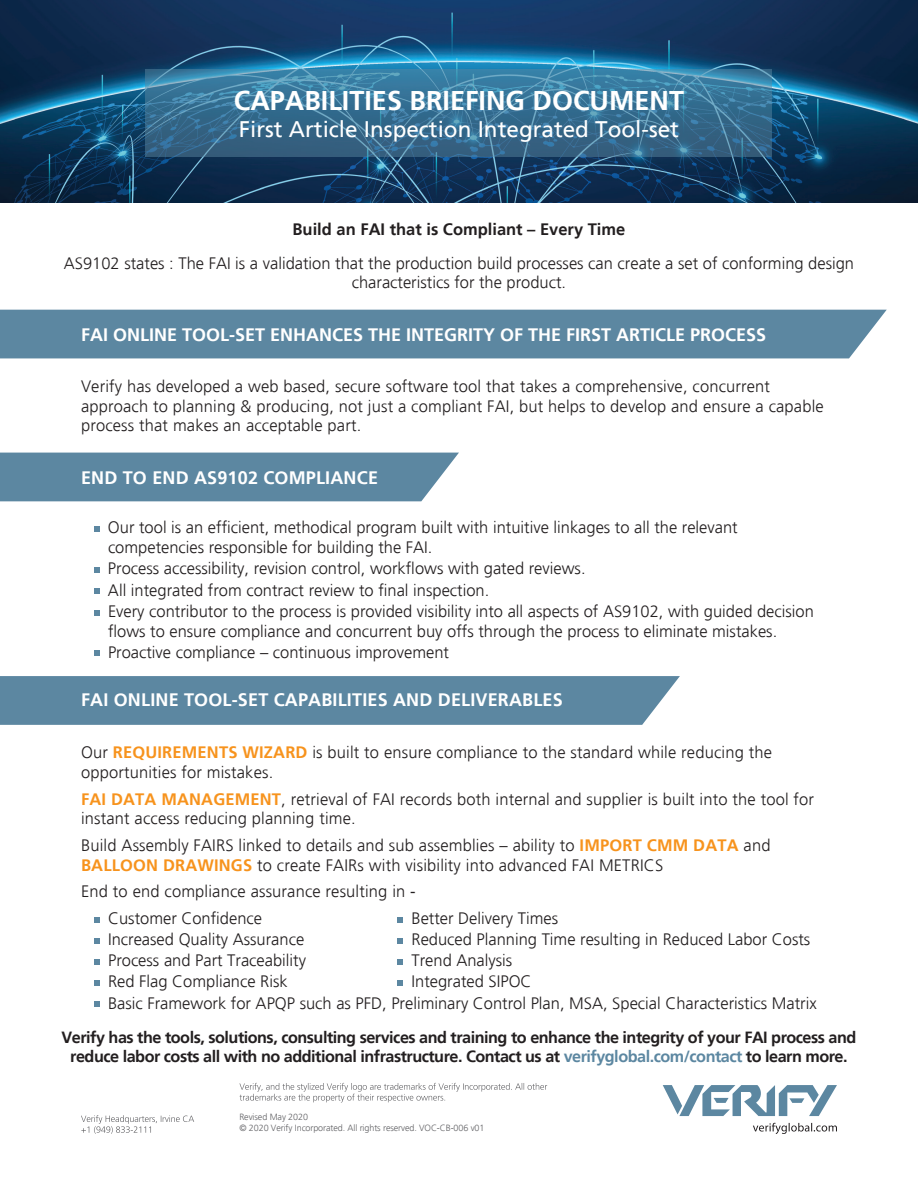
<style>
.page{position:relative;width:918px;height:1188px;background:#fff}
.page>*{position:absolute;margin:0;border:0;box-sizing:border-box;transform-origin:0 0}
.t1{font:700 27px "Frutiger";color:#fff}
.t2{font:22.5px "Frutiger Regular 2";color:#fff}
.Subheads{font:700 18px "Frutiger";letter-spacing:.01em;color:#fff}
.bullets{font:16.5px/19.8px "Frutiger Light 2";color:#231f20}
.t3{font:700 16.5px "Frutiger";color:#231f20}
.legal{font:700 16.2px/19.5px "Frutiger";letter-spacing:-.03em;color:#231f20;text-align:center}
.legal-2{font:9px "Frutiger Light 2";letter-spacing:-.01em;color:#636366}
.s1{font-family:"Frutiger";font-weight:700;color:#f7931d}
.s2{color:#5c87a1}
</style>
<div class="page">
<svg style="left:753px;top:1123px;width:84px;height:11px"></svg>
<svg style="left:663px;top:1085px;width:174px;height:31px"></svg>
<img style="left:0;top:0;width:918px;height:202px">
<svg style="left:146px;top:69px;width:626px;height:88px;background:#3a7396"></svg>
<svg style="left:81px;top:1115px;width:113px;height:19px"></svg>
<svg style="left:239px;top:1083px;width:308px;height:19px"></svg>
<div style="left:0;top:453px;width:459px;height:48px;background:#5c87a1"></div>
<div style="left:0;top:676px;width:680px;height:49px;background:#5c87a1"></div>
<svg style="left:94px;top:527px;width:6px;height:5px"></svg>
<svg style="left:94px;top:568px;width:6px;height:5px"></svg>
<svg style="left:94px;top:589px;width:6px;height:5px"></svg>
<svg style="left:94px;top:610px;width:6px;height:5px"></svg>
<svg style="left:94px;top:651px;width:6px;height:5px"></svg>
<svg style="left:95px;top:917px;width:5px;height:5px"></svg>
<svg style="left:397px;top:917px;width:5px;height:5px"></svg>
<svg style="left:95px;top:938px;width:5px;height:6px"></svg>
<svg style="left:397px;top:938px;width:5px;height:6px"></svg>
<svg style="left:95px;top:959px;width:5px;height:6px"></svg>
<svg style="left:397px;top:959px;width:5px;height:6px"></svg>
<svg style="left:95px;top:980px;width:5px;height:6px"></svg>
<svg style="left:397px;top:980px;width:5px;height:6px"></svg>
<svg style="left:95px;top:1002px;width:5px;height:5px"></svg>
<div style="left:0;top:310px;width:887px;height:48px;background:#5c87a1"></div>
<p class="t1" style="left:234px;top:88px;width:452px">CAPABILITIES BRIEFING DOCUMENT</p>
<p class="t2" style="left:239px;top:118px;width:442px">First Article Inspection Integrated Tool-set</p>
<p class="t3" style="left:293px;top:222px;width:334px">Build an FAI that is Compliant – Every Time</p>
<p class="bullets" style="left:64px;top:254px;width:792px;text-align:center">AS9102 states : The FAI is a validation that the production build processes can create a set of conforming design characteristics for the product.</p>
<p class="Subheads" style="left:81px;top:327px;width:687px">FAI ONLINE TOOL-SET ENHANCES THE INTEGRITY OF THE FIRST ARTICLE PROCESS</p>
<p class="bullets" style="left:81px;top:377px;width:744px">Verify has developed a web based, secure software tool that takes a comprehensive, concurrent approach to planning &amp; producing, not just a compliant FAI, but helps to develop and ensure a capable process that makes an acceptable part.</p>
<p class="Subheads" style="left:81px;top:469px;width:298px">END TO END AS9102 COMPLIANCE</p>
<p class="bullets" style="left:108px;top:519px;width:631px">Our tool is an efficient, methodical program built with intuitive linkages to all the relevant competencies responsible for building the FAI.</p>
<p class="bullets" style="left:108px;top:560px;width:479px">Process accessibility, revision control, workflows with gated reviews.</p>
<p class="bullets" style="left:108px;top:581px;width:383px">All integrated from contract review to final inspection.</p>
<p class="bullets" style="left:108px;top:602px;width:707px">Every contributor to the process is provided visibility into all aspects of AS9102, with guided decision flows to ensure compliance and concurrent buy offs through the process to eliminate mistakes.</p>
<p class="bullets" style="left:108px;top:643px;width:343px">Proactive compliance – continuous improvement</p>
<p class="Subheads" style="left:81px;top:692px;width:483px">FAI ONLINE TOOL-SET CAPABILITIES AND DELIVERABLES</p>
<p class="bullets" style="left:81px;top:744px;width:692px">Our <span class="s1">REQUIREMENTS WIZARD</span> is built to ensure compliance to the standard while reducing the opportunities for mistakes.</p>
<p class="bullets" style="left:81px;top:790px;width:735px"><span class="s1">FAI DATA MANAGEMENT</span>, retrieval of FAI records both internal and supplier is built into the tool for instant access reducing planning time.</p>
<p class="bullets" style="left:81px;top:837px;width:691px">Build Assembly FAIRS linked to details and sub assemblies – ability to <span class="s1">IMPORT CMM DATA</span> and<br><span class="s1">BALLOON DRAWINGS</span> to create FAIRs with visibility into advanced FAI METRICS</p>
<p class="bullets" style="left:81px;top:883px;width:336px">End to end compliance assurance resulting in -</p>
<p class="bullets" style="left:108px;top:909px;width:156px">Customer Confidence</p>
<p class="bullets" style="left:412px;top:909px;width:148px">Better Delivery Times</p>
<p class="bullets" style="left:108px;top:931px;width:198px">Increased Quality Assurance</p>
<p class="bullets" style="left:412px;top:931px;width:400px">Reduced Planning Time resulting in Reduced Labor Costs</p>
<p class="bullets" style="left:108px;top:952px;width:199px">Process and Part Traceability</p>
<p class="bullets" style="left:412px;top:952px;width:102px">Trend Analysis</p>
<p class="bullets" style="left:108px;top:973px;width:181px">Red Flag Compliance Risk</p>
<p class="bullets" style="left:412px;top:973px;width:122px">Integrated SIPOC</p>
<p class="bullets" style="left:108px;top:994px;width:710px">Basic Framework for APQP such as PFD, Preliminary Control Plan, MSA, Special Characteristics Matrix</p>
<p class="legal" style="left:62px;top:1028px;width:796px">Verify has the tools, solutions, consulting services and training to enhance the integrity of your FAI process and reduce labor costs all with no additional infrastructure. Contact us at <span class="s2">verifyglobal.com/contact</span> to learn more.</p>
<p class="legal-2" style="left:239px;top:1113px;width:70px">Revised May 2020</p>
<p class="legal-2" style="left:239px;top:1124px;width:247px">© 2020 Verify Incorporated. All rights reserved. VOC-CB-006 v01</p>
</div>
